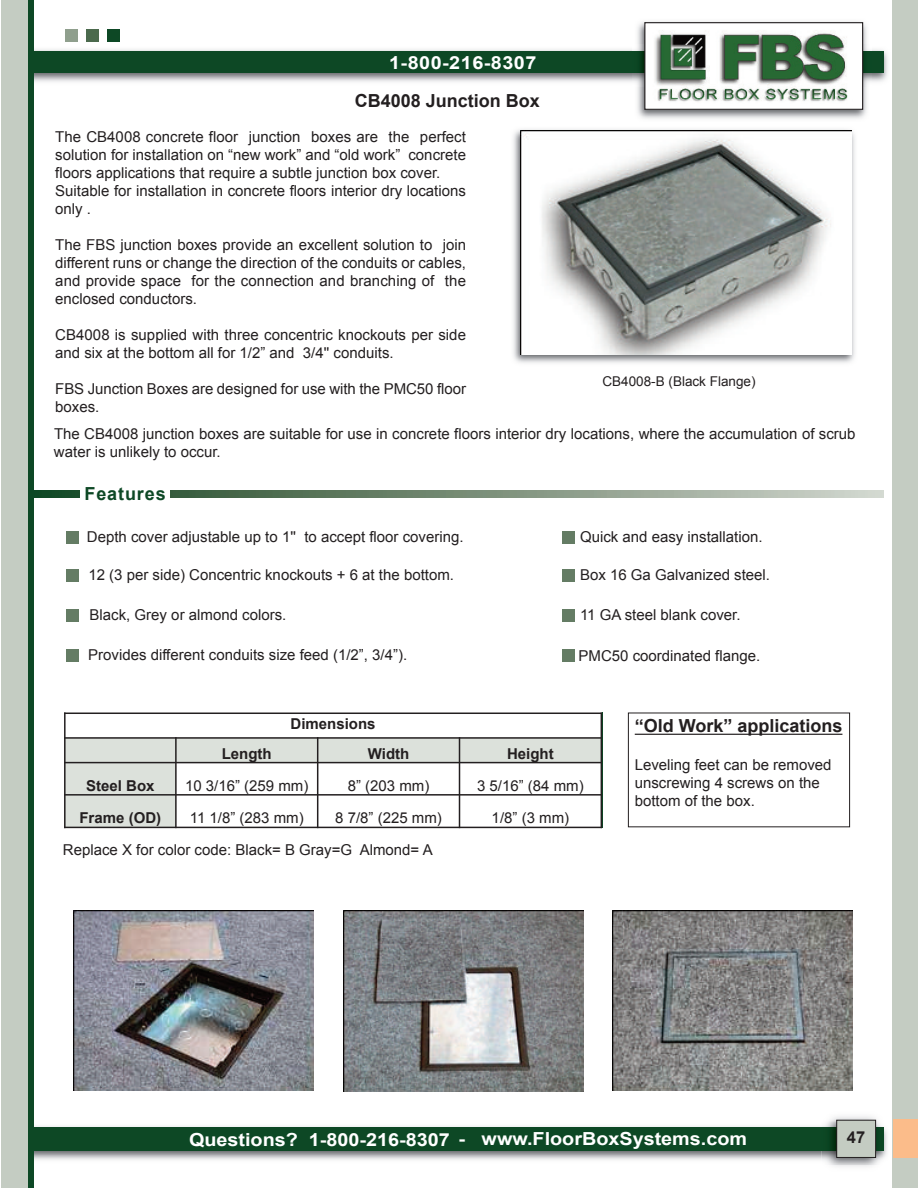
<style>
.page{position:relative;width:918px;height:1188px;background:#fff}
.page>*{position:absolute;margin:0;border:0;box-sizing:border-box;transform-origin:0 0}
.t1{font:700 18px "Arial";color:#fff;scale:1.1 1}
.t2{font:700 18px "Arial";color:#231f20}
.t3{font:700 18px "Arial";letter-spacing:.025em;color:#fff;scale:1.1 1}
.t4{font:700 18px "Arial";letter-spacing:.05em;color:#0d4825}
.t5{font:700 16.5px "Arial";color:#231f20}
.t6{font:15px/18px "Arial";color:#231f20}
.t7{font:700 15px "Arial";color:#231f20}
.t8{font:13.5px "Arial";color:#231f20}
</style>
<div class="page">
<img style="left:513px;top:129px;width:342px;height:234px">
<img style="left:520px;top:130px;width:331px;height:224px">
<div style="left:64px;top:738px;width:112px;height:25px;background:#dce1db"></div>
<div style="left:176px;top:738px;width:142px;height:25px;background:#dce1db"></div>
<div style="left:318px;top:738px;width:142px;height:25px;background:#dce1db"></div>
<div style="left:460px;top:738px;width:142px;height:25px;background:#dce1db"></div>
<div style="left:64px;top:763px;width:112px;height:32px;background:#dce1db"></div>
<div style="left:64px;top:795px;width:112px;height:33px;background:#dce1db"></div>
<hr style="left:64px;top:713px;width:2px;height:115px;background:#231f20">
<hr style="left:175px;top:737px;width:2px;height:91px;background:#231f20">
<hr style="left:317px;top:737px;width:1px;height:91px;background:#231f20">
<hr style="left:459px;top:737px;width:1px;height:91px;background:#231f20">
<hr style="left:601px;top:713px;width:1px;height:115px;background:#231f20">
<hr style="left:64px;top:713px;width:538px;height:1px;background:#231f20">
<hr style="left:64px;top:737px;width:538px;height:2px;background:#231f20">
<hr style="left:64px;top:762px;width:538px;height:1px;background:#231f20">
<hr style="left:64px;top:794px;width:538px;height:2px;background:#231f20">
<hr style="left:64px;top:827px;width:538px;height:1px;background:#231f20">
<div style="left:562px;top:569px;width:13px;height:13px;background:#647c64"></div>
<div style="left:562px;top:649px;width:13px;height:13px;background:#647c64"></div>
<div style="left:66px;top:570px;width:12px;height:12px;background:#647c64"></div>
<div style="left:66px;top:649px;width:13px;height:13px;background:#647c64"></div>
<div style="left:562px;top:609px;width:13px;height:13px;background:#647c64"></div>
<div style="left:562px;top:531px;width:13px;height:13px;background:#647c64"></div>
<div style="left:66px;top:531px;width:12px;height:13px;background:#647c64"></div>
<div style="left:66px;top:609px;width:13px;height:13px;background:#647c64"></div>
<img style="left:34px;top:490px;width:850px;height:7px">
<div style="left:81px;top:487px;width:89px;height:25px;background:#fff"></div>
<img style="left:73px;top:910px;width:240px;height:180px">
<img style="left:343px;top:910px;width:240px;height:181px">
<img style="left:612px;top:910px;width:240px;height:180px">
<div style="left:628px;top:713px;width:222px;height:114px;border:1px solid #231f20"></div>
<hr style="left:635px;top:734px;width:207px;height:1px;background:#231f20">
<div style="left:31px;top:1127px;width:853px;height:24px;background:#0d4825"></div>
<img style="left:34px;top:49px;width:854px;height:33px">
<div style="left:31px;top:51px;width:853px;height:22px;background:#0d4825"></div>
<div style="left:893px;top:0;width:25px;height:1187px;background:#c4ccc2"></div>
<div style="left:24px;top:0;width:10px;height:1188px;background:#0d4825"></div>
<div style="left:1px;top:0;width:27px;height:1188px;background:#c4ccc2"></div>
<img style="left:633px;top:21px;width:238px;height:98px">
<div style="left:645px;top:23px;width:218px;height:86px;background:#fff"></div>
<div style="left:644px;top:22px;width:219px;height:88px;border:1px solid #231f20"></div>
<img style="left:654px;top:30px;width:194px;height:72px">
<div style="left:65px;top:29px;width:13px;height:13px;background:#8f9f8d"></div>
<div style="left:86px;top:29px;width:13px;height:13px;background:#4b6a4d"></div>
<div style="left:107px;top:29px;width:13px;height:13px;background:#0d4825"></div>
<img style="left:821px;top:1116px;width:66px;height:51px">
<img style="left:821px;top:1127px;width:63px;height:24px">
<div style="left:837px;top:1120px;width:39px;height:37px;background:#c4ccc2"></div>
<div style="left:837px;top:1120px;width:39px;height:38px;border:1px solid #231f20"></div>
<div style="left:893px;top:1119px;width:25px;height:38px;background:#fbbc8a"></div>
<p class="t3" style="left:389px;top:52px;width:135px">1-800-216-8307</p>
<p class="t2" style="left:355px;top:91px;width:187px">CB4008 Junction Box</p>
<p class="t6" style="left:55px;top:128px;width:412px">The CB4008 concrete floor junction boxes are the perfect solution for installation on “new work” and “old work” concrete floors applications that require a subtle junction box cover.<br>Suitable for installation in concrete floors interior dry locations only .</p>
<p class="t6" style="left:55px;top:236px;width:412px;text-align:justify">The FBS junction boxes provide an excellent solution to join different runs or change the direction of the conduits or cables, and provide space for the connection and branching of the enclosed conductors.</p>
<p class="t6" style="left:55px;top:326px;width:412px">CB4008 is supplied with three concentric knockouts per side and six at the bottom all for 1/2” and 3/4'' conduits.</p>
<p class="t6" style="left:55px;top:380px;width:412px">FBS Junction Boxes are designed for use with the PMC50 floor boxes.</p>
<p class="t8" style="left:603px;top:374px;width:155px">CB4008-B (Black Flange)</p>
<p class="t6" style="left:54px;top:425px;width:803px">The CB4008 junction boxes are suitable for use in concrete floors interior dry locations, where the accumulation of scrub water is unlikely to occur.</p>
<p class="t4" style="left:84px;top:484px;width:83px">Features</p>
<p class="t6" style="left:87px;top:528px;width:378px">Depth cover adjustable up to 1'' to accept floor covering.</p>
<p class="t6" style="left:88px;top:566px;width:367px">12 (3 per side) Concentric knockouts + 6 at the bottom.</p>
<p class="t6" style="left:90px;top:605px;width:198px">Black, Grey or almond colors.</p>
<p class="t6" style="left:88px;top:646px;width:321px">Provides different conduits size feed (1/2”, 3/4”).</p>
<p class="t6" style="left:580px;top:528px;width:184px">Quick and easy installation.</p>
<p class="t6" style="left:580px;top:565px;width:192px">Box 16 Ga Galvanized steel.</p>
<p class="t6" style="left:580px;top:605px;width:162px">11 GA steel blank cover.</p>
<p class="t6" style="left:579px;top:646px;width:183px">PMC50 coordinated flange.</p>
<p class="t7" style="left:291px;top:716px;width:87px">Dimensions</p>
<p class="t7" style="left:222px;top:745px;width:51px">Length</p>
<p class="t7" style="left:368px;top:745px;width:43px">Width</p>
<p class="t7" style="left:507px;top:745px;width:48px">Height</p>
<p class="t7" style="left:86px;top:777px;width:70px">Steel Box</p>
<p class="t6" style="left:185px;top:777px;width:125px">10 3/16” (259 mm)</p>
<p class="t6" style="left:348px;top:777px;width:83px">8” (203 mm)</p>
<p class="t6" style="left:477px;top:777px;width:108px">3 5/16” (84 mm)</p>
<p class="t7" style="left:80px;top:810px;width:83px">Frame (OD)</p>
<p class="t6" style="left:190px;top:809px;width:115px">11 1/8” (283 mm)</p>
<p class="t6" style="left:335px;top:809px;width:108px">8 7/8” (225 mm)</p>
<p class="t6" style="left:492px;top:809px;width:79px">1/8” (3 mm)</p>
<p class="t6" style="left:63px;top:840px;width:371px">Replace X for color code: Black= B Gray=G Almond= A</p>
<p class="t2" style="left:635px;top:716px;width:209px">“Old Work” applications</p>
<p class="t6" style="left:635px;top:756px;width:198px">Leveling feet can be removed unscrewing 4 screws on the bottom of the box.</p>
<p class="t1" style="left:189px;top:1129px;width:509px">Questions? 1-800-216-8307 - www.FloorBoxSystems.com</p>
<p class="t5" style="left:847px;top:1128px;width:20px">47</p>
</div>
